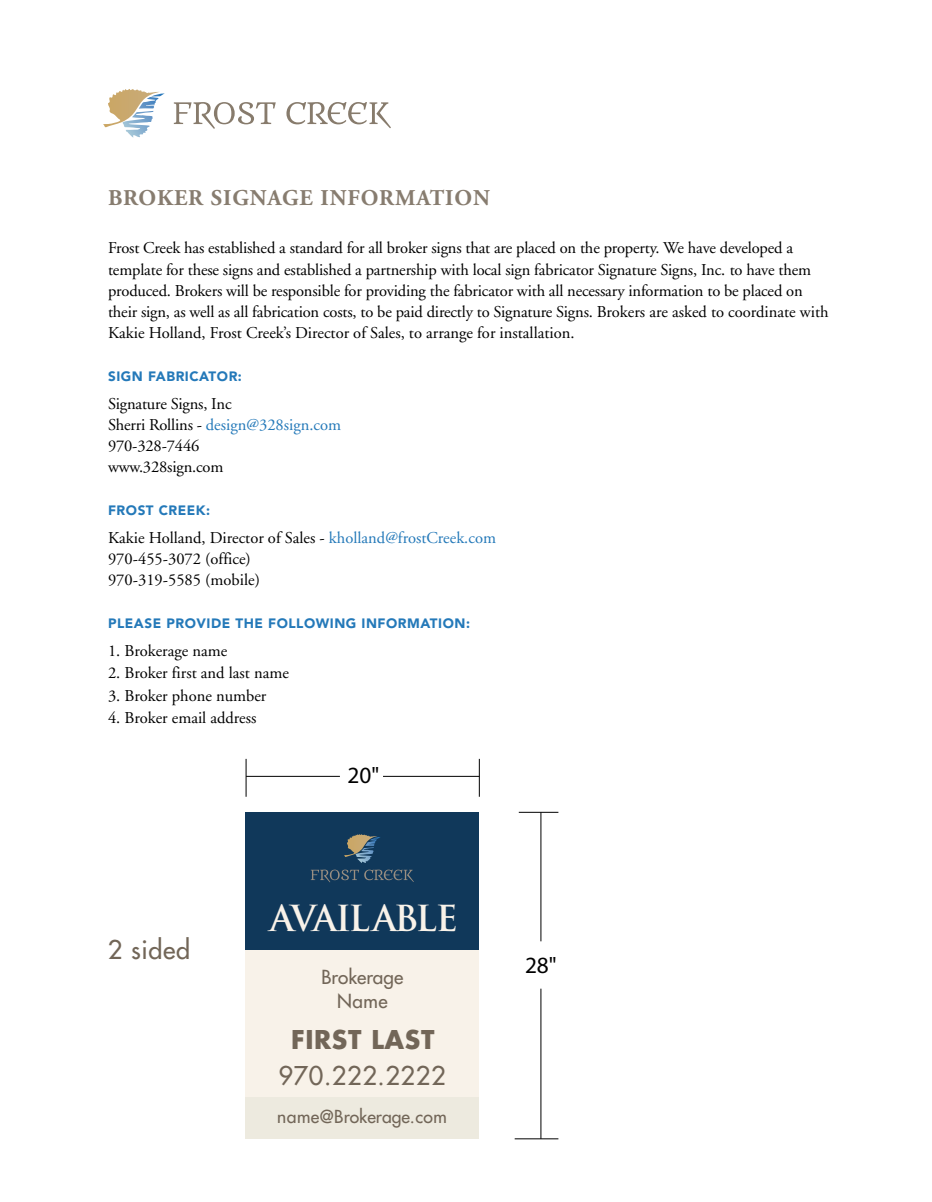
<style>
.page{position:relative;width:932px;height:1202px;background:#fff}
.page>*{position:absolute;margin:0;border:0;box-sizing:border-box;transform-origin:0 0}
.t1{font:700 34.95px "Trajan";letter-spacing:-.075em;color:#f8f2e9}
.t2{font:25.2px "Futura";letter-spacing:.025em;color:#726658}
.t3{font:700 25.2px "Futura";letter-spacing:.025em;color:#726658}
.t4{font:23.25px "Myriad Pro";color:#000}
.t5{font:700 22.5px "Adobe Garamond";letter-spacing:.04em;color:#877c6f}
.t6{font:18.9px/24px "Futura";color:#726658;text-align:center}
.t7{font:17.55px "Futura";color:#726658}
.t8{font:16.5px/21px "Adobe Garamond";letter-spacing:-.01em;color:#000}
.t9{font:900 13.5px "Avenir";letter-spacing:.04em;color:#2479b9}
.s1{color:#2479b9}
</style>
<div class="page">
<svg style="left:174px;top:102px;width:102px;height:27px"></svg>
<svg style="left:286px;top:102px;width:105px;height:26px"></svg>
<svg style="left:103px;top:89px;width:62px;height:48px"></svg>
<div style="left:246px;top:812px;width:233px;height:326px;background:#f8f2e9"></div>
<div style="left:246px;top:812px;width:233px;height:137px;background:#10385a"></div>
<div style="left:246px;top:1097px;width:233px;height:41px;background:#edeadf"></div>
<svg style="left:311px;top:869px;width:103px;height:13px"></svg>
<svg style="left:344px;top:834px;width:36px;height:29px"></svg>
<hr style="left:519px;top:811px;width:39px;height:1px;background:#000">
<hr style="left:514px;top:1138px;width:44px;height:1px;background:#000">
<hr style="left:540px;top:812px;width:1px;height:129px;background:#000">
<hr style="left:540px;top:988px;width:1px;height:150px;background:#000">
<hr style="left:245px;top:759px;width:1px;height:37px;background:#000">
<hr style="left:479px;top:759px;width:1px;height:37px;background:#000">
<hr style="left:246px;top:776px;width:94px;height:1px;background:#000">
<hr style="left:383px;top:776px;width:96px;height:1px;background:#000">
<h3 class="t5" style="left:108px;top:186px;width:353px">BROKER SIGNAGE INFORMATION</h3>
<p class="t8" style="left:108px;top:238px;width:722px">Frost Creek has established a standard for all broker signs that are placed on the property. We have developed a template for these signs and established a partnership with local sign fabricator Signature Signs, Inc. to have them produced. Brokers will be responsible for providing the fabricator with all necessary information to be placed on their sign, as well as all fabrication costs, to be paid directly to Signature Signs. Brokers are asked to coordinate with Kakie Holland, Frost Creek’s Director of Sales, to arrange for installation.</p>
<p class="t9" style="left:108px;top:368px;width:135px">SIGN FABRICATOR:</p>
<p class="t8" style="left:108px;top:393px;width:235px">Signature Signs, Inc<br>Sherri Rollins - <span class="s1">design@328sign.com<br></span>970-328-7446<br>www.328sign.com</p>
<p class="t9" style="left:108px;top:502px;width:104px">FROST CREEK:</p>
<p class="t8" style="left:108px;top:527px;width:389px">Kakie Holland, Director of Sales - <span class="s1">kholland@frostCreek.com<br></span>970-455-3072 (office)<br>970-319-5585 (mobile)</p>
<p class="t9" style="left:108px;top:615px;width:363px">PLEASE PROVIDE THE FOLLOWING INFORMATION:</p>
<p class="t8" style="left:108px;top:640px;width:121px">1. Brokerage name</p>
<p class="t8" style="left:108px;top:663px;width:182px">2. Broker first and last name</p>
<p class="t8" style="left:108px;top:685px;width:160px">3. Broker phone number</p>
<p class="t8" style="left:108px;top:707px;width:150px">4. Broker email address</p>
<h3 class="t4" style="left:347px;top:761px;width:33px">20"</h3>
<h2 class="t2" style="left:108px;top:932px;width:84px">2 sided</h2>
<h1 class="t1" style="left:270px;top:896px;width:189px">AVAILABLE</h1>
<p class="t6" style="left:321px;top:965px;width:83px">Brokerage<br>Name</p>
<h2 class="t3" style="left:291px;top:1022px;width:145px">FIRST LAST</h2>
<h2 class="t2" style="left:278px;top:1059px;width:169px">970.222.2222</h2>
<p class="t7" style="left:277px;top:1105px;width:171px">name@Brokerage.com</p>
<h3 class="t4" style="left:525px;top:950px;width:33px">28"</h3>
</div>
